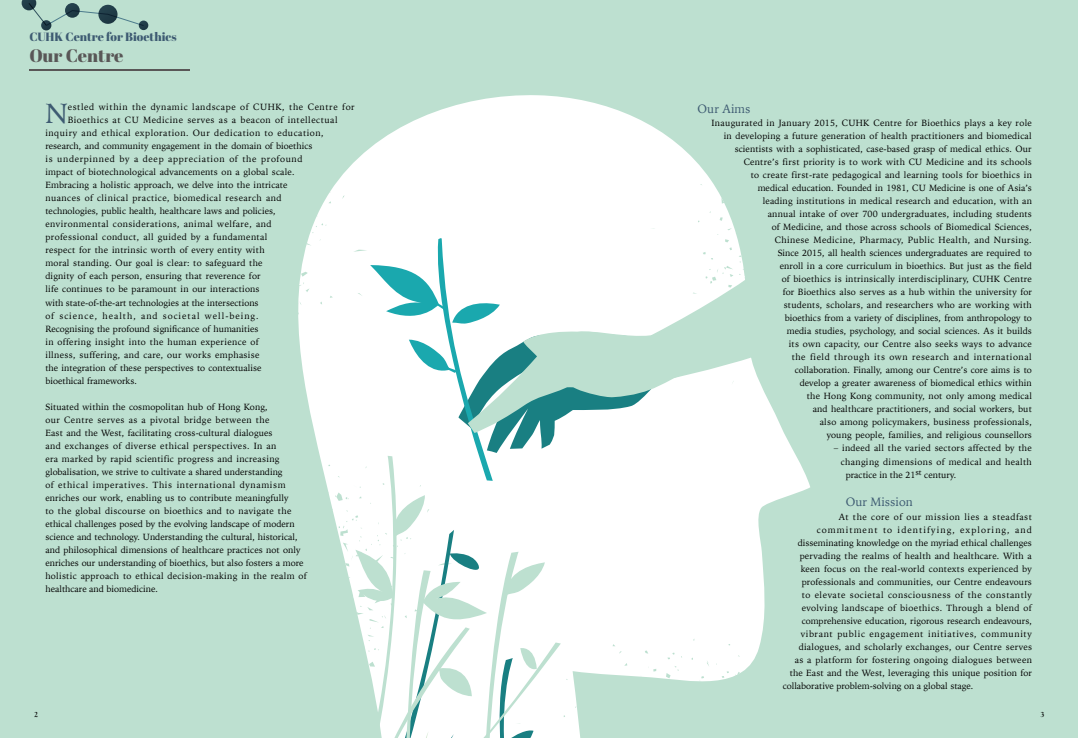
<style>
.page{position:relative;width:1078px;height:738px;background:#fff}
.page>*{position:absolute;margin:0;border:0;box-sizing:border-box;transform-origin:0 0}
.t1{font:27.7px "Iowan Old Style";color:#3e5b72}
.t2{font:18px "Abril Fatface";letter-spacing:-.005em;color:#595757}
.t3{font:12px "Abril Fatface";color:#3e5b72}
.t4{font:12px "Iowan Old Style";color:#3e5b72}
.t5{font:9px/13px "Iowan Old Style";letter-spacing:.02em;color:#000}
.t6{font:9px "Iowan Old Style";color:#000}
.t7{font:9px "Iowan Old Style";letter-spacing:.055em;color:#000}
.t8{font:9px "Iowan Old Style";letter-spacing:.065em;color:#000}
.t9{font:9px "Iowan Old Style";letter-spacing:.045em;color:#000}
.t10{font:9px "Iowan Old Style";letter-spacing:.04em;color:#000}
.t11{font:9px "Iowan Old Style";letter-spacing:.05em;color:#000}
.t12{font:9px "Iowan Old Style";letter-spacing:.07em;color:#000}
.t13{font:9px "Iowan Old Style";letter-spacing:.105em;color:#000}
.t14{font:9px "Iowan Old Style";letter-spacing:.115em;color:#000}
.t15{font:700 8px "Goudy Old Style T";color:#000}
</style>
<div class="page">
<div style="left:0;top:0;width:1077px;height:737px;background:#bde0d0"></div>
<svg style="left:369px;top:95px;width:314px;height:54px;fill:#fff"></svg>
<svg style="left:298px;top:149px;width:512px;height:588px"></svg>
<hr style="left:29px;top:70px;width:161px;height:1px;background:#595757">
<svg style="left:22px;top:0;width:126px;height:30px"></svg>
<h3 class="t3" style="left:29px;top:28px;width:149px">CUHK Centre for Bioethics</h3>
<h2 class="t2" style="left:29px;top:43px;width:96px">Our Centre</h2>
<h1 class="t1" style="left:45px;top:89px;width:24px">N</h1>
<p class="t8" style="left:68px;top:99px;width:288px">estled within the dynamic landscape of CUHK, the Centre for</p>
<p class="t11" style="left:68px;top:112px;width:271px">Bioethics at CU Medicine serves as a beacon of intellectual</p>
<p class="t7" style="left:45px;top:125px;width:280px">inquiry and ethical exploration. Our dedication to education,</p>
<p class="t6" style="left:45px;top:138px;width:268px">research, and community engagement in the domain of bioethics</p>
<p class="t12" style="left:45px;top:151px;width:258px">is underpinned by a deep appreciation of the profound</p>
<p class="t5" style="left:45px;top:165px;width:250px">impact of biotechnological advancements on a global scale.</p>
<p class="t5" style="left:45px;top:178px;width:244px">Embracing a holistic approach, we delve into the intricate</p>
<p class="t9" style="left:45px;top:190px;width:238px">nuances of clinical practice, biomedical research and</p>
<p class="t6" style="left:45px;top:203px;width:232px">technologies, public health, healthcare laws and policies,</p>
<p class="t9" style="left:45px;top:216px;width:228px">environmental considerations, animal welfare, and</p>
<p class="t10" style="left:45px;top:229px;width:224px">professional conduct, all guided by a fundamental</p>
<p class="t5" style="left:45px;top:243px;width:221px">respect for the intrinsic worth of every entity with</p>
<p class="t5" style="left:45px;top:256px;width:219px">moral standing. Our goal is clear: to safeguard the</p>
<p class="t5" style="left:45px;top:269px;width:217px">dignity of each person, ensuring that reverence for</p>
<p class="t5" style="left:45px;top:282px;width:216px">life continues to be paramount in our interactions</p>
<p class="t6" style="left:45px;top:294px;width:215px">with state-of-the-art technologies at the intersections</p>
<p class="t13" style="left:45px;top:307px;width:215px">of science, health, and societal well-being.</p>
<p class="t6" style="left:45px;top:320px;width:215px">Recognising the profound significance of humanities</p>
<p class="t5" style="left:45px;top:334px;width:215px">in offering insight into the human experience of</p>
<p class="t5" style="left:45px;top:347px;width:216px">illness, suffering, and care, our works emphasise</p>
<p class="t6" style="left:45px;top:359px;width:218px">the integration of these perspectives to contextualise</p>
<p class="t6" style="left:45px;top:372px;width:93px">bioethical frameworks.</p>
<p class="t5" style="left:45px;top:399px;width:263px">Situated within the cosmopolitan hub of Hong Kong,<br>our Centre serves as a pivotal bridge between the<br>East and the West, facilitating cross-cultural dialogues<br>and exchanges of diverse ethical perspectives. In an<br>era marked by rapid scientific progress and increasing globalisation, we strive to cultivate a shared understanding<br>of ethical imperatives. This international dynamism enriches our work, enabling us to contribute meaningfully<br>to the global discourse on bioethics and to navigate the ethical challenges posed by the evolving landscape of modern science and technology. Understanding the cultural, historical, and philosophical dimensions of healthcare practices not only enriches our understanding of bioethics, but also fosters a more holistic approach to ethical decision-making in the realm of healthcare and biomedicine.</p>
<h3 class="t4" style="left:697px;top:98px;width:54px">Our Aims</h3>
<p class="t5" style="left:711px;top:116px;width:322px;text-align:right">Inaugurated in January 2015, CUHK Centre for Bioethics plays a key role in developing a future generation of health practitioners and biomedical scientists with a sophisticated, case-based grasp of medical ethics. Our Centre’s first priority is to work with CU Medicine and its schools<br>to create first-rate pedagogical and learning tools for bioethics in<br>medical education. Founded in 1981, CU Medicine is one of Asia’s<br>leading institutions in medical research and education, with an<br>annual intake of over 700 undergraduates, including students<br>of Medicine, and those across schools of Biomedical Sciences,<br>Chinese Medicine, Pharmacy, Public Health, and Nursing.<br>Since 2015, all health sciences undergraduates are required to<br>enroll in a core curriculum in bioethics. But just as the field<br>of bioethics is intrinsically interdisciplinary, CUHK Centre<br>for Bioethics also serves as a hub within the university for<br>students, scholars, and researchers who are working with<br>bioethics from a variety of disciplines, from anthropology to<br>media studies, psychology, and social sciences. As it builds<br>its own capacity, our Centre also seeks ways to advance<br>the field through its own research and international<br>collaboration. Finally, among our Centre’s core aims is to<br>develop a greater awareness of biomedical ethics within<br>the Hong Kong community, not only among medical<br>and healthcare practitioners, and social workers, but<br>also among policymakers, business professionals,<br>young people, families, and religious counsellors</p>
<p class="t5" style="left:833px;top:441px;width:200px">– indeed all the varied sectors affected by the</p>
<p class="t5" style="left:840px;top:454px;width:193px">changing dimensions of medical and health</p>
<p class="t6" style="left:845px;top:466px;width:112px">practice in the 21<sup>st</sup> century.</p>
<h3 class="t4" style="left:845px;top:491px;width:68px">Our Mission</h3>
<p class="t7" style="left:838px;top:508px;width:195px">At the core of our mission lies a steadfast</p>
<p class="t14" style="left:816px;top:521px;width:217px">commitment to identifying, exploring, and</p>
<p class="t6" style="left:797px;top:534px;width:236px">disseminating knowledge on the myriad ethical challenges</p>
<p class="t5" style="left:799px;top:548px;width:234px">pervading the realms of health and healthcare. With a</p>
<p class="t5" style="left:800px;top:561px;width:233px">keen focus on the real-world contexts experienced by</p>
<p class="t5" style="left:801px;top:574px;width:232px">professionals and communities, our Centre endeavours</p>
<p class="t7" style="left:801px;top:586px;width:232px">to elevate societal consciousness of the constantly</p>
<p class="t10" style="left:801px;top:599px;width:231px">evolving landscape of bioethics. Through a blend of</p>
<p class="t6" style="left:801px;top:612px;width:232px">comprehensive education, rigorous research endeavours,</p>
<p class="t8" style="left:800px;top:625px;width:232px">vibrant public engagement initiatives, community</p>
<p class="t5" style="left:798px;top:639px;width:235px">dialogues, and scholarly exchanges, our Centre serves</p>
<p class="t5" style="left:794px;top:652px;width:239px">as a platform for fostering ongoing dialogues between</p>
<p class="t5" style="left:789px;top:665px;width:244px">the East and the West, leveraging this unique position for</p>
<p class="t6" style="left:782px;top:677px;width:192px">collaborative problem-solving on a global stage.</p>
<p class="t15" style="left:34px;top:709px;width:5px">2</p>
<p class="t15" style="left:1040px;top:709px;width:5px">3</p>
</div>
